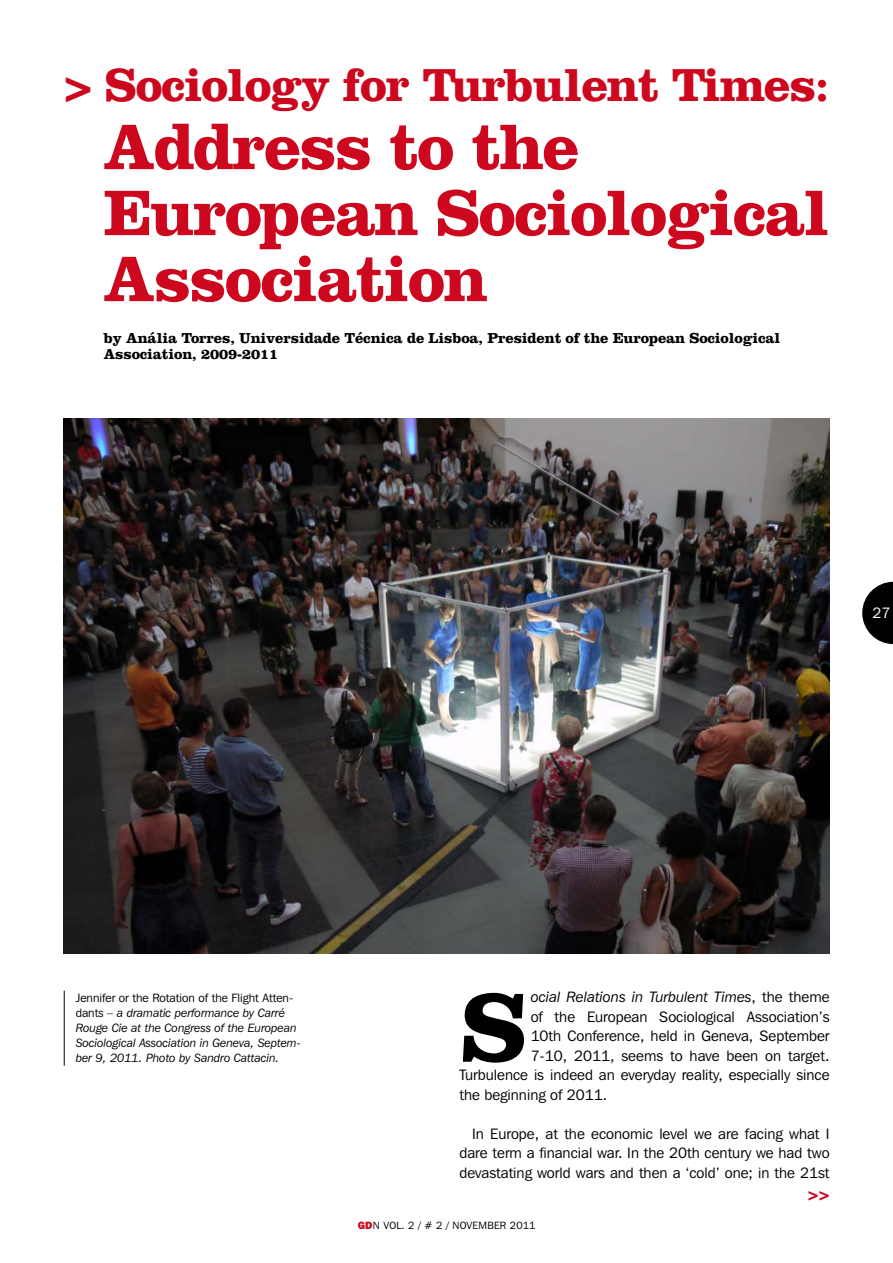
<style>
.page{position:relative;width:893px;height:1263px;background:#fff}
.page>*{position:absolute;margin:0;border:0;box-sizing:border-box;transform-origin:0 0}
.t1{font:700 99.3px "Clarendon";color:#000}
.t2{font:700 66.75px/66px "Clarendon";letter-spacing:-.025em;color:#cd071e}
.t3{font:700 48px "Clarendon";letter-spacing:-.025em;color:#cd071e}
.t4{font:700 18px "Clarendon";color:#cd071e}
.t5{font:15px/19.5px "Franklin Gothic IT Cby BT";color:#000;text-align:justify}
.t6{font:700 15px/16.5px "Clarendon";letter-spacing:-.01em;color:#000}
.t7{font:italic 15px "Franklin Gothic IT Cby BT";color:#000}
.t8{font:15px "Franklin Gothic IT Cby BT";color:#fff}
.t9{font:italic 12px/15px "Franklin Gothic IT Cby BT";color:#000}
.t10{font:10.5px "Franklin Gothic IT Cby BT";letter-spacing:.02em;color:#000}
.s1{font-style:normal}
.s2{font-weight:800;color:#cd071e}
</style>
<div class="page">
<svg style="left:862px;top:582px;width:30px;height:62px"></svg>
<img style="left:64px;top:418px;width:765px;height:536px">
<hr style="left:64px;top:991px;width:1px;height:75px;background:#000">
<h3 class="t3" style="left:64px;top:68px;width:767px">&gt; Sociology for Turbulent Times:</h3>
<h2 class="t2" style="left:103px;top:121px;width:727px">Address to the<br>European Sociological<br>Association</h2>
<p class="t6" style="left:104px;top:331px;width:678px">by Anália Torres, Universidade Técnica de Lisboa, President of the European Sociological<br>Association, 2009-2011</p>
<p class="t8" style="left:872px;top:607px;width:19px">27</p>
<p class="t9" style="left:76px;top:992px;width:227px"><span class="s1">Jennifer or the Rotation of the Flight Atten&shy;dant</span>s – a dramatic performance by Carré Rouge Cie at the Congress of the European Sociological Association in Geneva, Septem&shy;ber 9, 2011. Photo by Sandro Cattacin.</p>
<h1 class="t1" style="left:459px;top:993px;width:72px">S</h1>
<p class="t7" style="left:530px;top:991px;width:300px">ocial Relations in Turbulent Times<span class="s1">, the theme</span></p>
<p class="t5" style="left:530px;top:1008px;width:300px">of the European Sociological Association’s</p>
<p class="t5" style="left:530px;top:1028px;width:300px">10th Conference, held in Geneva, September</p>
<p class="t5" style="left:530px;top:1047px;width:300px">7-10, 2011, seems to have been on target.</p>
<p class="t5" style="left:459px;top:1067px;width:371px">Turbulence is indeed an everyday reality, especially since</p>
<p class="t5" style="left:459px;top:1086px;width:149px">the beginning of 2011.</p>
<p class="t5" style="left:459px;top:1125px;width:371px;text-indent:13px">In Europe, at the economic level we are facing what I dare term a financial war. In the 20th century we had two devastating world wars and then a ‘cold’ one; in the 21st</p>
<p class="t4" style="left:808px;top:1188px;width:23px">&gt;&gt;</p>
<p class="t10" style="left:358px;top:1222px;width:179px"><span class="s2">GD</span>N VOL. 2 / # 2 / NOVEMBER 2011</p>
</div>
